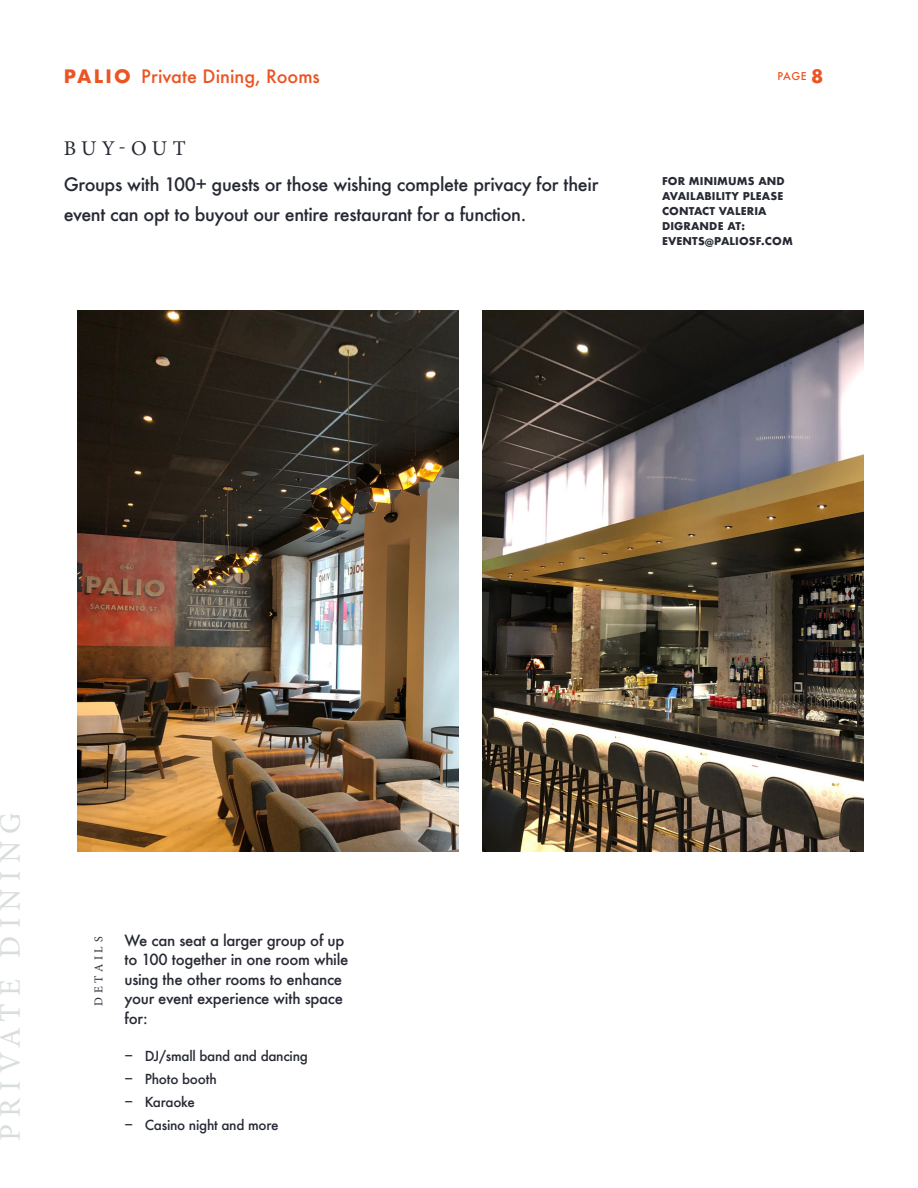
<style>
.page{position:relative;width:918px;height:1188px;background:#fff}
.page>*{position:absolute;margin:0;border:0;box-sizing:border-box;transform-origin:0 0}
.t1{font:30px "Minion Pro";letter-spacing:.245em;color:#d9dedb}
.H1_-_Course_titles{font:21px "Minion Pro";letter-spacing:.245em;color:#272a34}
.Intros__body__big{font:500 18px/30px "Futura";letter-spacing:-.02em;color:#272a34}
.t2{font:500 18px "Futura";color:#eb5423}
.Body__Small__wines{font:500 15px/19.5px "Futura";letter-spacing:-.02em;color:#272a34}
.t3{font:500 13.5px "Futura";letter-spacing:-.02em;color:#272a34}
.H3_-_Vertical_type{font:12px "Minion Pro";letter-spacing:.31em;color:#272a34}
.Small_ALL_CAPS__cont{font:700 10.5px/15px "Futura";letter-spacing:.01em;color:#272a34}
.t4{font:500 10.5px "Futura";color:#eb5423}
.s1{font-weight:700}
.s2{font-weight:700;font-size:18px}
</style>
<div class="page">
<img style="left:78px;top:310px;width:381px;height:541px">
<img style="left:483px;top:310px;width:381px;height:541px">
<p class="t2" style="left:64px;top:64px;width:258px"><span class="s1">PALIO</span> Private Dining, Rooms</p>
<p class="t4" style="left:778px;top:69px;width:47px">PAGE <span class="s2">8</span></p>
<p class="H1_-_Course_titles" style="left:64px;top:134px;width:123px">BUY-OUT</p>
<p class="Intros__body__big" style="left:64px;top:169px;width:536px">Groups with 100+ guests or those wishing complete privacy for their event can opt to buyout our entire restaurant for a function.</p>
<p class="Small_ALL_CAPS__cont" style="left:662px;top:173px;width:132px">FOR MINIMUMS AND<br>AVAILABILITY PLEASE<br>CONTACT VALERIA<br>DIGRANDE AT:<br>EVENTS@PALIOSF.COM</p>
<h1 class="t1" style="left:-10px;top:1141px;width:331px;rotate:-90deg">PRIVATE DINING</h1>
<p class="H3_-_Vertical_type" style="left:91px;top:1006px;width:70px;rotate:-90deg">DETAILS</p>
<p class="Body__Small__wines" style="left:125px;top:930px;width:225px">We can seat a larger group of up to 100 together in one room while using the other rooms to enhance your event experience with space for:</p>
<p class="t3" style="left:125px;top:1046px;width:185px">− DJ/small band and dancing</p>
<p class="t3" style="left:125px;top:1070px;width:94px">− Photo booth</p>
<p class="t3" style="left:125px;top:1093px;width:72px">− Karaoke</p>
<p class="t3" style="left:125px;top:1116px;width:156px">− Casino night and more</p>
</div>
